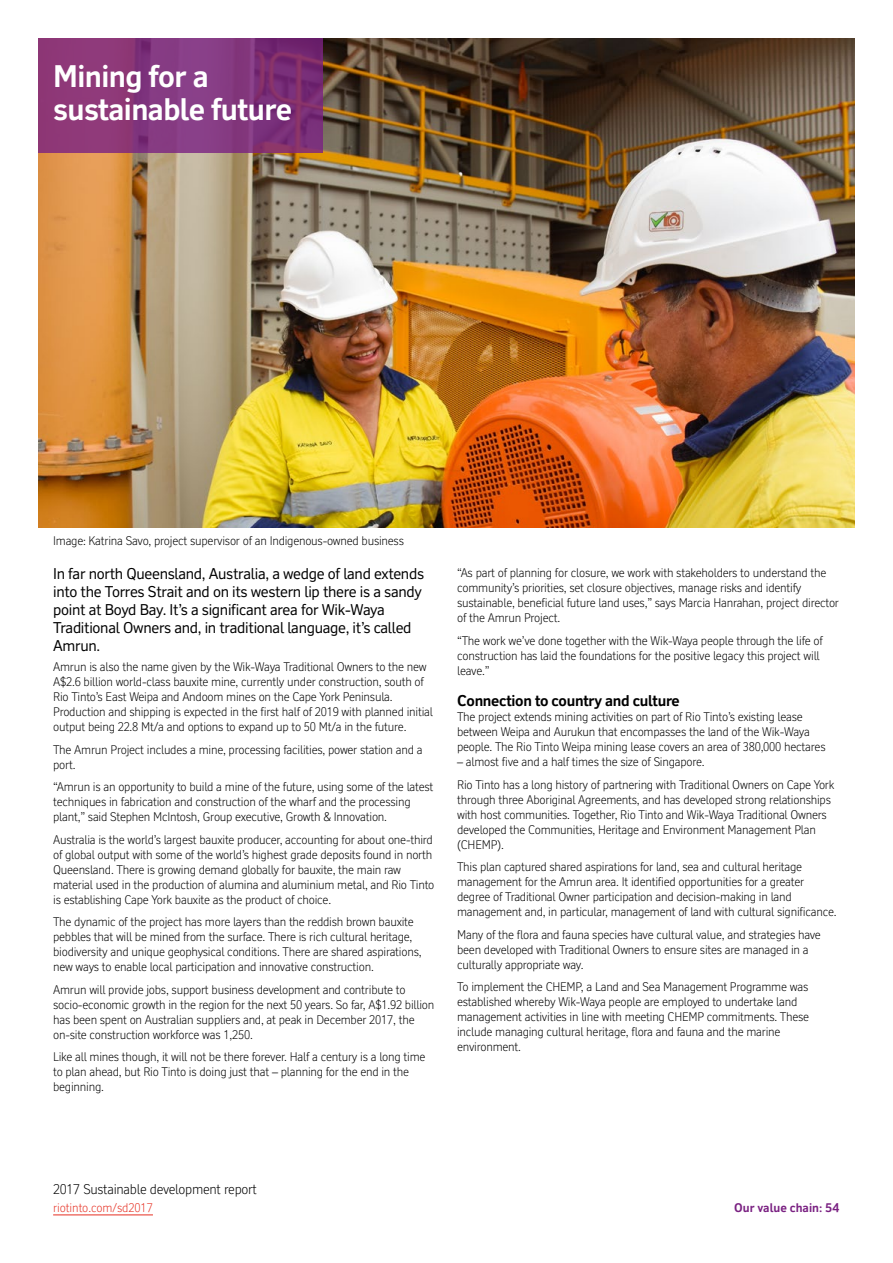
<style>
.page{position:relative;width:893px;height:1263px;background:#fff}
.page>*{position:absolute;margin:0;border:0;box-sizing:border-box;transform-origin:0 0}
.t1{font:700 30px/33px "RT Vickerman";letter-spacing:-.02em;color:#fff}
.t2{font:15px/18px "RT Vickerman";letter-spacing:-.02em;color:#000}
.t3{font:700 15px "RT Vickerman";letter-spacing:-.02em;color:#000}
.t4{font:300 13.5px "RT Vickerman";letter-spacing:-.02em;color:#000}
.t5{font:300 12px/15px "RT Vickerman";letter-spacing:-.02em;color:#000}
.t6{font:300 12px "RT Vickerman";letter-spacing:-.01em;color:#e63023}
.t7{font:700 12px "RT Vickerman";color:#7a2182}
</style>
<div class="page">
<hr style="left:53px;top:1214px;width:100px;height:1px;background:#e63023">
<img style="left:38px;top:38px;width:817px;height:489px">
<svg style="left:38px;top:38px;width:285px;height:114px;background:#85367a"></svg>
<h1 class="t1" style="left:53px;top:59px;width:240px">Mining for a sustainable future</h1>
<p class="t5" style="left:53px;top:533px;width:352px">Image: Katrina Savo, project supervisor of an Indigenous-owned business</p>
<p class="t2" style="left:53px;top:565px;width:372px">In far north Queensland, Australia, a wedge of land extends into the Torres Strait and on its western lip there is a sandy point at Boyd Bay. It’s a significant area for Wik-Waya Traditional Owners and, in traditional language, it’s called Amrun.</p>
<p class="t5" style="left:53px;top:659px;width:381px">Amrun is also the name given by the Wik-Waya Traditional Owners to the new A$2.6 billion world-class bauxite mine, currently under construction, south of Rio Tinto’s East Weipa and Andoom mines on the Cape York Peninsula.<br>Production and shipping is expected in the first half of 2019 with planned initial output being 22.8 Mt/a and options to expand up to 50 Mt/a in the future.</p>
<p class="t5" style="left:53px;top:742px;width:371px">The Amrun Project includes a mine, processing facilities, power station and a port.</p>
<p class="t5" style="left:53px;top:779px;width:382px">“Amrun is an opportunity to build a mine of the future, using some of the latest techniques in fabrication and construction of the wharf and the processing plant,” said Stephen McIntosh, Group executive, Growth &amp; Innovation.</p>
<p class="t5" style="left:53px;top:832px;width:383px">Australia is the world’s largest bauxite producer, accounting for about one-third of global output with some of the world’s highest grade deposits found in north Queensland. There is growing demand globally for bauxite, the main raw material used in the production of alumina and aluminium metal, and Rio Tinto is establishing Cape York bauxite as the product of choice.</p>
<p class="t5" style="left:53px;top:914px;width:370px">The dynamic of the project has more layers than the reddish brown bauxite pebbles that will be mined from the surface. There is rich cultural heritage, biodiversity and unique geophysical conditions. There are shared aspirations, new ways to enable local participation and innovative construction.</p>
<p class="t5" style="left:53px;top:982px;width:383px">Amrun will provide jobs, support business development and contribute to socio-economic growth in the region for the next 50 years. So far, A$1.92 billion has been spent on Australian suppliers and, at peak in December 2017, the on-site construction workforce was 1,250.</p>
<p class="t5" style="left:53px;top:1049px;width:374px">Like all mines though, it will not be there forever. Half a century is a long time to plan ahead, but Rio Tinto is doing just that – planning for the end in the beginning.</p>
<p class="t5" style="left:457px;top:565px;width:383px">“As part of planning for closure, we work with stakeholders to understand the community’s priorities, set closure objectives, manage risks and identify sustainable, beneficial future land uses,” says Marcia Hanrahan, project director of the Amrun Project.</p>
<p class="t5" style="left:457px;top:633px;width:367px">“The work we’ve done together with the Wik-Waya people through the life of construction has laid the foundations for the positive legacy this project will leave.”</p>
<p class="t3" style="left:457px;top:691px;width:224px">Connection to country and culture</p>
<p class="t5" style="left:457px;top:709px;width:370px">The project extends mining activities on part of Rio Tinto’s existing lease between Weipa and Aurukun that encompasses the land of the Wik-Waya people. The Rio Tinto Weipa mining lease covers an area of 380,000 hectares</p>
<p class="t5" style="left:457px;top:751px;width:379px;line-height:22.5px">– almost five and a half times the size of Singapore.<br>Rio Tinto has a long history of partnering with Traditional Owners on Cape York</p>
<p class="t5" style="left:457px;top:792px;width:375px">through three Aboriginal Agreements, and has developed strong relationships with host communities. Together, Rio Tinto and Wik-Waya Traditional Owners developed the Communities, Heritage and Environment Management Plan (CHEMP).</p>
<p class="t5" style="left:457px;top:859px;width:381px">This plan captured shared aspirations for land, sea and cultural heritage management for the Amrun area. It identified opportunities for a greater degree of Traditional Owner participation and decision-making in land management and, in particular, management of land with cultural significance.</p>
<p class="t5" style="left:457px;top:927px;width:365px">Many of the flora and fauna species have cultural value, and strategies have been developed with Traditional Owners to ensure sites are managed in a culturally appropriate way.</p>
<p class="t5" style="left:457px;top:979px;width:354px">To implement the CHEMP, a Land and Sea Management Programme was established whereby Wik-Waya people are employed to undertake land management activities in line with meeting CHEMP commitments. These include managing cultural heritage, flora and fauna and the marine environment.</p>
<p class="t4" style="left:53px;top:1181px;width:205px">2017 Sustainable development report</p>
<p class="t6" style="left:53px;top:1200px;width:101px">riotinto.com/sd2017</p>
<p class="t7" style="left:734px;top:1200px;width:107px">Our value chain: 54</p>
</div>
